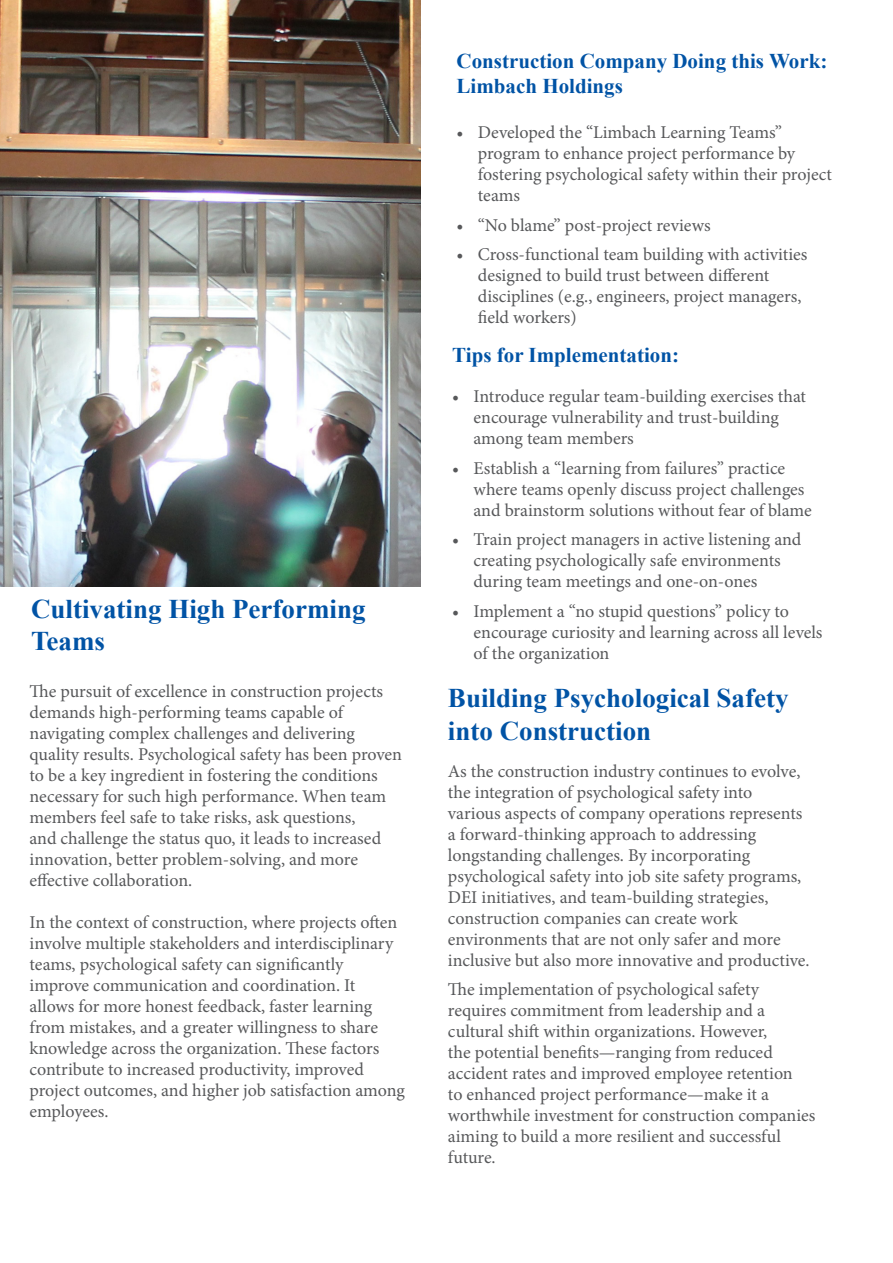
<style>
.page{position:relative;width:893px;height:1263px;background:#fff}
.page>*{position:absolute;margin:0;border:0;box-sizing:border-box;transform-origin:0 0}
.t1{font:700 27px/32.4px "Times New Roman";color:#0153a5}
.t2{font:700 21px/25.2px "Times New Roman";color:#0153a5}
.Text{font:18px/21px "Minion Pro";color:#57585a}
</style>
<div class="page">
<img style="left:0;top:0;width:421px;height:587px">
<p class="t1" style="left:31px;top:592px;width:336px">Cultivating High Performing<br>Teams</p>
<p class="Text" style="left:30px;top:680px;width:374px">The pursuit of excellence in construction projects demands high-performing teams capable of navigating complex challenges and delivering quality results. Psychological safety has been proven to be a key ingredient in fostering the conditions necessary for such high performance. When team members feel safe to take risks, ask questions,<br>and challenge the status quo, it leads to increased innovation, better problem-solving, and more effective collaboration.</p>
<p class="Text" style="left:30px;top:911px;width:377px">In the context of construction, where projects often involve multiple stakeholders and interdisciplinary teams, psychological safety can significantly improve communication and coordination. It<br>allows for more honest feedback, faster learning from mistakes, and a greater willingness to share knowledge across the organization. These factors contribute to increased productivity, improved project outcomes, and higher job satisfaction among employees.</p>
<p class="t2" style="left:457px;top:48px;width:372px">Construction Company Doing this Work:<br>Limbach Holdings</p>
<p class="Text" style="left:478px;top:122px;width:356px;text-indent:-21px">• Developed the “Limbach Learning Teams” program to enhance project performance by fostering psychological safety within their project teams</p>
<p class="Text" style="left:457px;top:215px;width:256px">• “No blame” post-project reviews</p>
<p class="Text" style="left:478px;top:244px;width:331px;text-indent:-21px">• Cross-functional team building with activities designed to build trust between different disciplines (e.g., engineers, project managers, field workers)</p>
<p class="t2" style="left:452px;top:342px;width:228px">Tips for Implementation:</p>
<p class="Text" style="left:474px;top:386px;width:334px;text-indent:-21px">• Introduce regular team-building exercises that encourage vulnerability and trust-building among team members</p>
<p class="Text" style="left:474px;top:458px;width:340px;text-indent:-21px">• Establish a “learning from failures” practice where teams openly discuss project challenges and brainstorm solutions without fear of blame</p>
<p class="Text" style="left:474px;top:529px;width:329px;text-indent:-21px">• Train project managers in active listening and creating psychologically safe environments during team meetings and one-on-ones</p>
<p class="Text" style="left:474px;top:601px;width:350px;text-indent:-21px">• Implement a “no stupid questions” policy to encourage curiosity and learning across all levels of the organization</p>
<p class="t1" style="left:448px;top:681px;width:342px">Building Psychological Safety into Construction</p>
<p class="Text" style="left:448px;top:761px;width:363px">As the construction industry continues to evolve, the integration of psychological safety into various aspects of company operations represents a forward-thinking approach to addressing longstanding challenges. By incorporating psychological safety into job site safety programs, DEI initiatives, and team-building strategies, construction companies can create work environments that are not only safer and more inclusive but also more innovative and productive.</p>
<p class="Text" style="left:448px;top:979px;width:369px">The implementation of psychological safety requires commitment from leadership and a cultural shift within organizations. However,<br>the potential benefits—ranging from reduced accident rates and improved employee retention<br>to enhanced project performance—make it a worthwhile investment for construction companies aiming to build a more resilient and successful future.</p>
</div>
